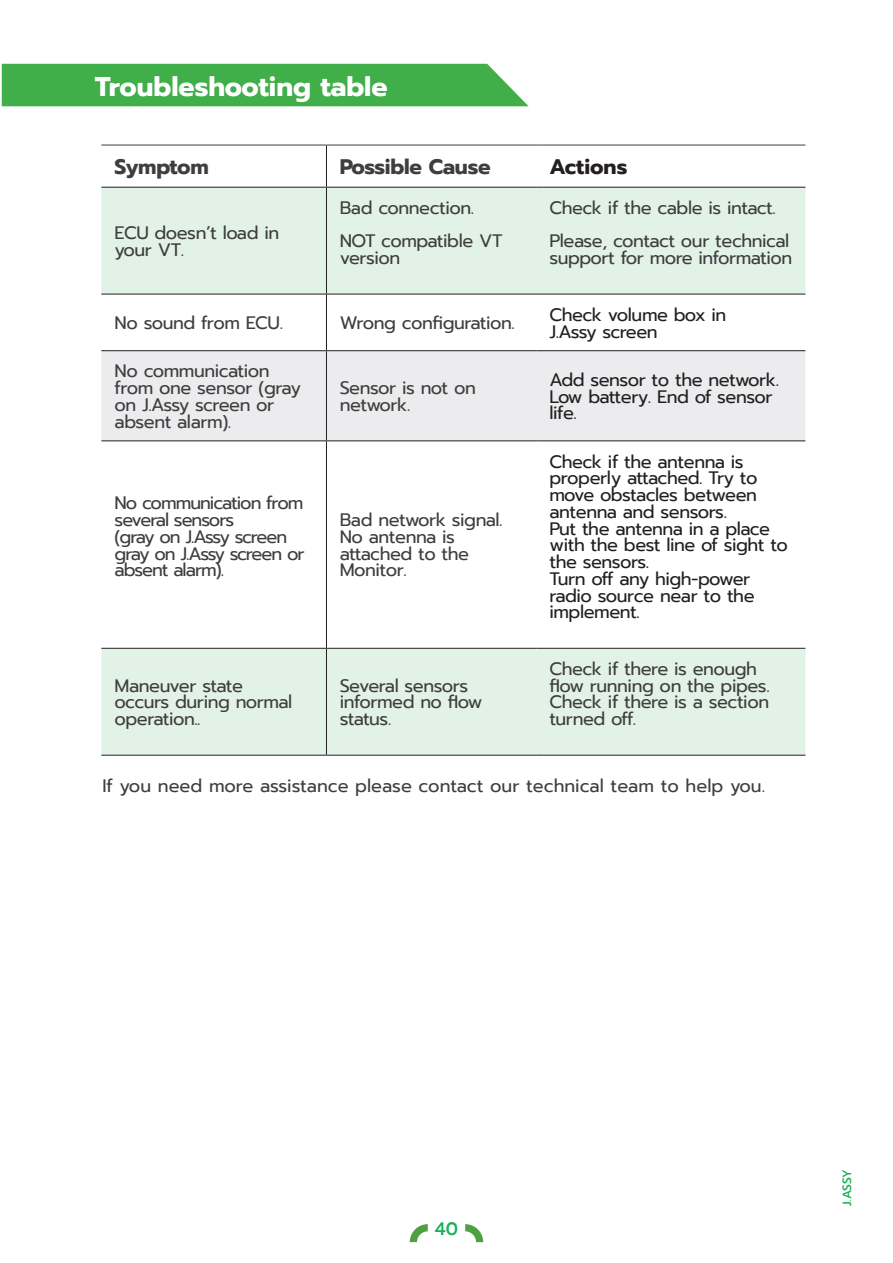
<style>
.page{position:relative;width:893px;height:1263px;background:#fff}
.page>*{position:absolute;margin:0;border:0;box-sizing:border-box;transform-origin:0 0}
.Capitulos{font:700 27px "Prompt";color:#fff}
.t1{font:700 21px "Prompt";letter-spacing:-.01em;color:#3e3e3f}
.t2{font:700 21px "Prompt";color:#231f20}
.t3{font:18px/16.8px "Prompt";letter-spacing:-.025em;color:#3e3e3f}
.t4{font:18px/16.8px "Prompt";letter-spacing:-.025em;color:#231f20}
.t5{font:18px/16.8px "Prompt";letter-spacing:-.055em;color:#3e3e3f}
.t6{font:18px "Prompt";color:#3e3e3f}
.t7{font:18px "Prompt";letter-spacing:-.05em;color:#231f20}
.t8{font:500 18px "Prompt";color:#18b056}
.t9{font:500 12px "Prompt";color:#18b056}
</style>
<div class="page">
<svg style="left:410px;top:1224px;width:18px;height:18px"></svg>
<svg style="left:465px;top:1224px;width:18px;height:18px"></svg>
<div style="left:2px;top:64px;width:527px;height:42px;background:#40ae49"></div>
<svg style="left:101px;top:188px;width:704px;height:567px"></svg>
<div style="left:101px;top:351px;width:704px;height:89px;background:#ececee"></div>
<hr style="left:101px;top:145px;width:225px;height:1px;background:#3e3e3f">
<hr style="left:326px;top:145px;width:210px;height:1px;background:#3e3e3f">
<hr style="left:536px;top:145px;width:269px;height:1px;background:#3e3e3f">
<hr style="left:101px;top:187px;width:225px;height:1px;background:#231f20">
<hr style="left:326px;top:187px;width:210px;height:1px;background:#231f20">
<hr style="left:536px;top:187px;width:269px;height:1px;background:#231f20">
<hr style="left:101px;top:294px;width:225px;height:1px;background:#231f20">
<hr style="left:326px;top:294px;width:210px;height:1px;background:#231f20">
<hr style="left:536px;top:294px;width:269px;height:1px;background:#231f20">
<hr style="left:101px;top:350px;width:225px;height:1px;background:#231f20">
<hr style="left:326px;top:350px;width:210px;height:1px;background:#231f20">
<hr style="left:536px;top:350px;width:269px;height:1px;background:#231f20">
<hr style="left:101px;top:440px;width:225px;height:1px;background:#231f20">
<hr style="left:326px;top:440px;width:210px;height:1px;background:#231f20">
<hr style="left:536px;top:440px;width:269px;height:1px;background:#231f20">
<hr style="left:101px;top:648px;width:225px;height:1px;background:#231f20">
<hr style="left:326px;top:648px;width:210px;height:1px;background:#231f20">
<hr style="left:536px;top:648px;width:269px;height:1px;background:#231f20">
<hr style="left:101px;top:755px;width:225px;height:1px;background:#231f20">
<hr style="left:326px;top:755px;width:210px;height:1px;background:#231f20">
<hr style="left:536px;top:755px;width:269px;height:1px;background:#231f20">
<hr style="left:326px;top:145px;width:1px;height:42px;background:#231f20">
<hr style="left:326px;top:188px;width:1px;height:106px;background:#231f20">
<hr style="left:326px;top:295px;width:1px;height:55px;background:#231f20">
<hr style="left:326px;top:351px;width:1px;height:89px;background:#231f20">
<hr style="left:326px;top:441px;width:1px;height:207px;background:#231f20">
<hr style="left:326px;top:649px;width:1px;height:106px;background:#231f20">
<p class="Capitulos" style="left:95px;top:66px;width:294px">Troubleshooting table</p>
<p class="t1" style="left:115px;top:151px;width:96px">Symptom</p>
<p class="t1" style="left:340px;top:151px;width:153px">Possible Cause</p>
<p class="t2" style="left:549px;top:151px;width:79px">Actions</p>
<p class="t3" style="left:115px;top:224px;width:166px">ECU doesn’t load in your VT.</p>
<p class="t3" style="left:340px;top:199px;width:136px">Bad connection.</p>
<p class="t3" style="left:340px;top:233px;width:164px">NOT compatible VT version</p>
<p class="t3" style="left:115px;top:314px;width:170px">No sound from ECU.</p>
<p class="t3" style="left:340px;top:314px;width:177px">Wrong configuration.</p>
<p class="t3" style="left:549px;top:199px;width:228px">Check if the cable is intact.</p>
<p class="t3" style="left:549px;top:233px;width:244px">Please, contact our technical support for more information</p>
<p class="t4" style="left:549px;top:306px;width:178px">Check volume box in</p>
<p class="t7" style="left:549px;top:318px;width:110px">J.Assy screen</p>
<p class="t3" style="left:115px;top:363px;width:188px">No communication from one sensor (gray on J.Assy screen or absent alarm).</p>
<p class="t5" style="left:115px;top:495px;width:190px">No communication from several sensors</p>
<p class="t5" style="left:115px;top:528px;width:192px">(gray on J.Assy screen gray on J.Assy screen or absent alarm).</p>
<p class="t3" style="left:340px;top:379px;width:138px">Sensor is not on network.</p>
<p class="t4" style="left:549px;top:371px;width:231px">Add sensor to the network.<br>Low battery. End of sensor life.</p>
<p class="t3" style="left:340px;top:511px;width:164px">Bad network signal.</p>
<p class="t3" style="left:340px;top:528px;width:131px">No antenna is attached to the<br>Monitor.</p>
<p class="t4" style="left:549px;top:453px;width:210px">Check if the antenna is properly attached. Try to move obstacles between antenna and sensors.</p>
<p class="t4" style="left:549px;top:520px;width:240px">Put the antenna in a place with the best line of sight to the sensors.</p>
<p class="t4" style="left:549px;top:570px;width:207px">Turn off any high-power radio source near to the implement.</p>
<p class="t3" style="left:115px;top:677px;width:179px">Maneuver state occurs during normal operation..</p>
<p class="t3" style="left:340px;top:677px;width:144px">Several sensors informed no flow status.</p>
<p class="t3" style="left:549px;top:660px;width:222px">Check if there is enough flow running on the pipes.</p>
<p class="t3" style="left:549px;top:694px;width:221px">Check if there is a section turned off.</p>
<p class="t6" style="left:102px;top:773px;width:664px">If you need more assistance please contact our technical team to help you.</p>
<p class="t8" style="left:435px;top:1215px;width:25px">40</p>
<p class="t9" style="left:838px;top:1206px;width:38px;rotate:-90deg">J.ASSY</p>
</div>
